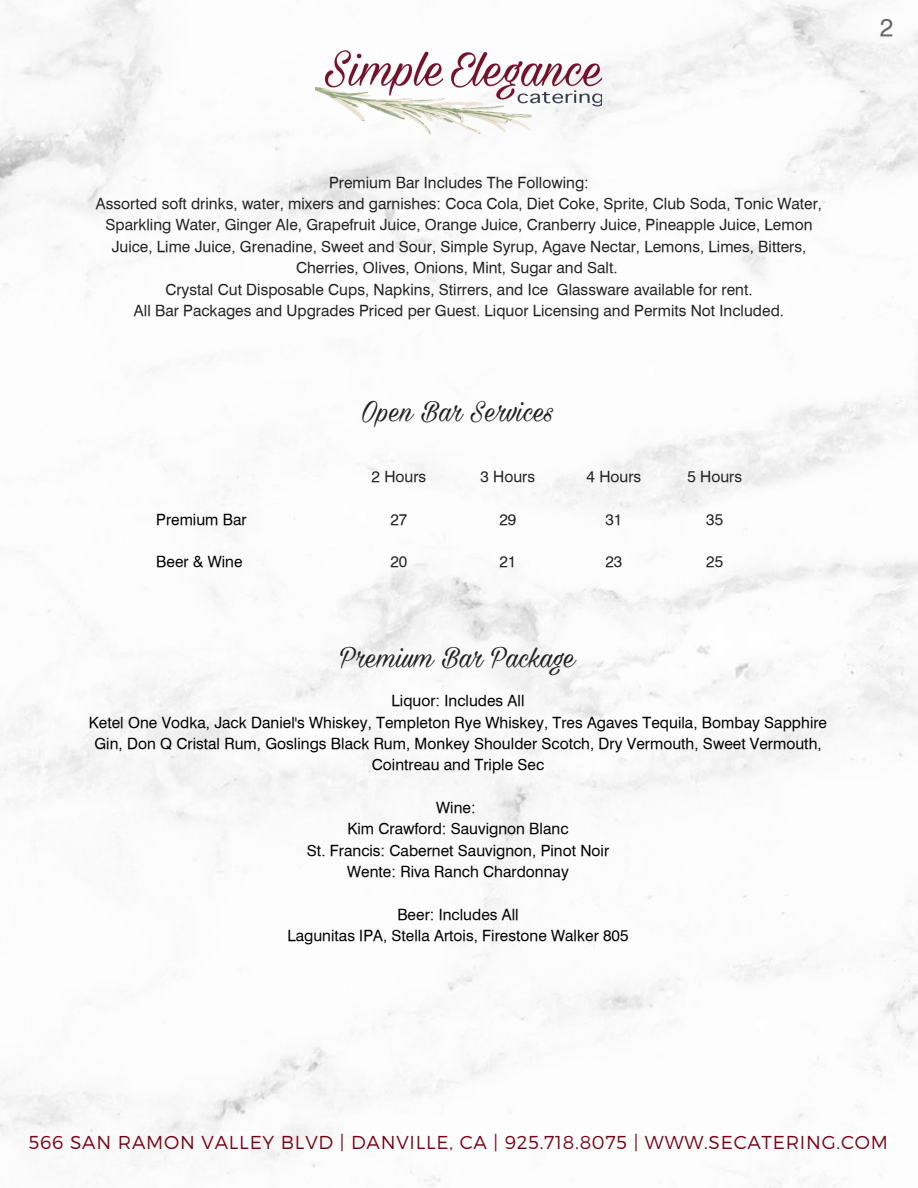
<style>
.page{position:relative;width:918px;height:1188px;background:#fff}
.page>*{position:absolute;margin:0;border:0;box-sizing:border-box;transform-origin:0 0}
.t1{font:32.7px "Milasian Circa PERSONAL";color:#222}
.t2{font:24.9px "Geneva";color:#666}
.t3{font:300 18.75px "Montserrat";letter-spacing:.04em;color:#7a0417}
.t4{font:15.6px/21.3px "Geneva";color:#222;text-align:center}
.t5{font:15.6px/21.3px "Geneva";color:#000;text-align:center}
</style>
<div class="page">
<img style="left:0;top:0;width:918px;height:1188px">
<img style="left:316px;top:50px;width:286px;height:84px">
<h2 class="t2" style="left:880px;top:13px;width:15px">2</h2>
<p class="t4" style="left:96px;top:171px;width:728px">Premium Bar Includes The Following:<br>Assorted soft drinks, water, mixers and garnishes: Coca Cola, Diet Coke, Sprite, Club Soda, Tonic Water, Sparkling Water, Ginger Ale, Grapefruit Juice, Orange Juice, Cranberry Juice, Pineapple Juice, Lemon Juice, Lime Juice, Grenadine, Sweet and Sour, Simple Syrup, Agave Nectar, Lemons, Limes, Bitters, Cherries, Olives, Onions, Mint, Sugar and Salt.<br>Crystal Cut Disposable Cups, Napkins, Stirrers, and Ice Glassware available for rent.<br>All Bar Packages and Upgrades Priced per Guest. Liquor Licensing and Permits Not Included.</p>
<p class="t5" style="left:156px;top:508px;width:92px">Premium Bar</p>
<p class="t5" style="left:156px;top:551px;width:88px">Beer &amp; Wine</p>
<h1 class="t1" style="left:363px;top:397px;width:193px">Open Bar Services</h1>
<p class="t4" style="left:372px;top:466px;width:56px">2 Hours</p>
<p class="t4" style="left:390px;top:508px;width:18px">27</p>
<p class="t4" style="left:390px;top:551px;width:18px">20</p>
<p class="t4" style="left:480px;top:466px;width:56px">3 Hours</p>
<p class="t4" style="left:499px;top:508px;width:18px">29</p>
<p class="t4" style="left:499px;top:551px;width:18px">21</p>
<p class="t4" style="left:587px;top:466px;width:56px">4 Hours</p>
<p class="t4" style="left:605px;top:508px;width:18px">31</p>
<p class="t4" style="left:605px;top:551px;width:18px">23</p>
<p class="t4" style="left:687px;top:466px;width:56px">5 Hours</p>
<p class="t4" style="left:706px;top:508px;width:18px">35</p>
<p class="t4" style="left:706px;top:551px;width:18px">25</p>
<h1 class="t1" style="left:340px;top:643px;width:237px">Premium Bar Package</h1>
<p class="t5" style="left:89px;top:690px;width:740px">Liquor: Includes All<br>Ketel One Vodka, Jack Daniel's Whiskey, Templeton Rye Whiskey, Tres Agaves Tequila, Bombay Sapphire Gin, Don Q Cristal Rum, Goslings Black Rum, Monkey Shoulder Scotch, Dry Vermouth, Sweet Vermouth, Cointreau and Triple Sec</p>
<p class="t5" style="left:307px;top:797px;width:304px">Wine:<br>Kim Crawford: Sauvignon Blanc<br>St. Francis: Cabernet Sauvignon, Pinot Noir<br>Wente: Riva Ranch Chardonnay</p>
<p class="t5" style="left:287px;top:904px;width:343px">Beer: Includes All<br>Lagunitas IPA, Stella Artois, Firestone Walker 805</p>
<p class="t3" style="left:29px;top:1131px;width:861px">566 SAN RAMON VALLEY BLVD | DANVILLE, CA | 925.718.8075 | WWW.SECATERING.COM</p>
</div>
